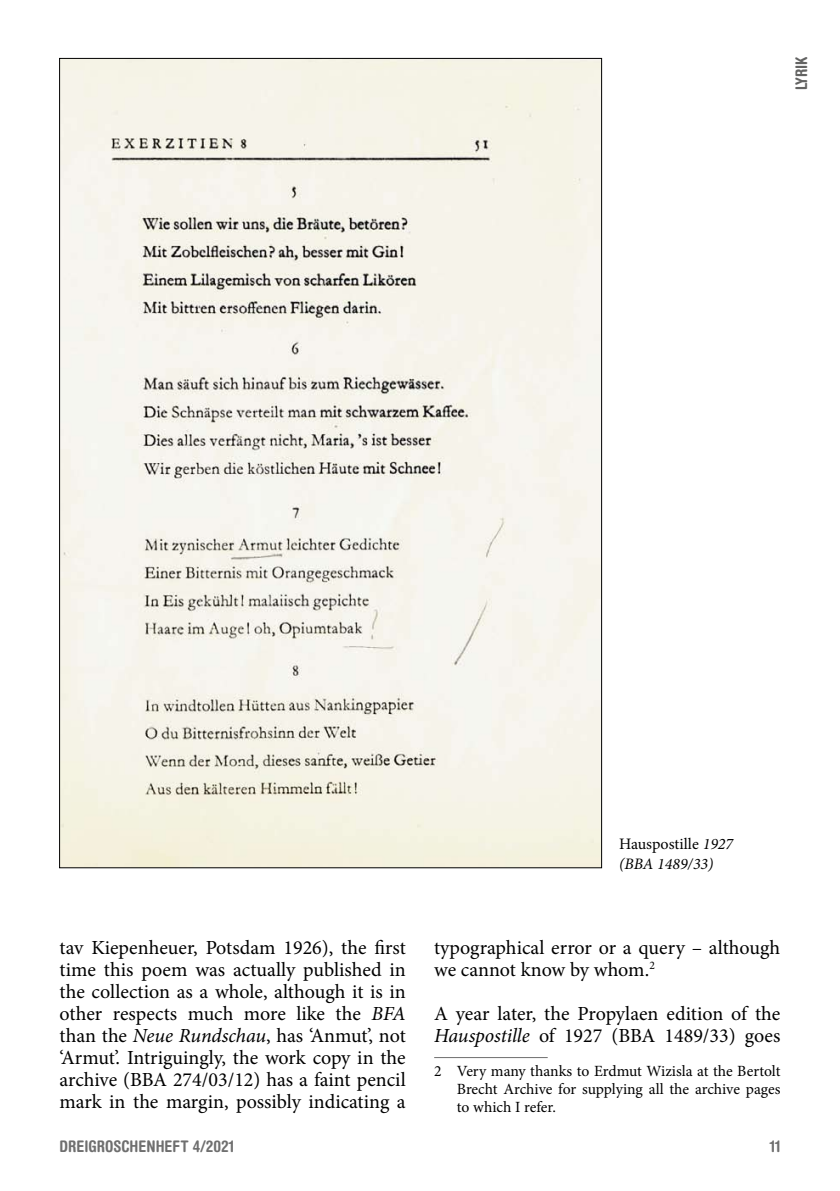
<style>
.page{position:relative;width:840px;height:1191px;background:#fff}
.page>*{position:absolute;margin:0;border:0;box-sizing:border-box;transform-origin:0 0}
.t1{font:20px/22px "Minion Pro";letter-spacing:-.005em;color:#000}
.t2{font:italic 16px/20px "Minion Pro";color:#000}
.t3{font:700 condensed 16px "Helvetica Rounded";color:#6f6f6f}
.t4{font:700 condensed 16px "Helvetica Rounded";color:#636362}
.t5{font:15.6px/18px "Minion Pro";letter-spacing:-.005em;color:#000;text-align:justify}
.s1{font-style:normal}
.s2{font-style:italic}
</style>
<div class="page">
<hr style="left:434px;top:1057px;width:113px;height:1px;background:#6f6f6f">
<img style="left:61px;top:60px;width:538px;height:806px">
<p class="t4" style="left:791px;top:90px;width:34px;rotate:-90deg">LYRIK</p>
<p class="t2" style="left:618px;top:833px;width:115px"><span class="s1">Hauspostille</span> 1927 (BBA 1489/33)</p>
<p class="t1" style="left:59px;top:936px;width:347px;text-align:justify">tav Kiepenheuer, Potsdam 1926), the first time this poem was actually published in the collection as a whole, although it is in other respects much more like the <span class="s2">BFA </span>than the <span class="s2">Neue Rundschau</span>, has ‘Anmut’, not ‘Armut’. Intriguingly, the work copy in the archive (BBA 274/03/12) has a faint pencil mark in the margin, possibly indicating a</p>
<p class="t1" style="left:434px;top:936px;width:347px">typographical error or a query – although we cannot know by whom.</p>
<p class="t1" style="left:434px;top:1002px;width:347px">A year later, the Propylaen edition of the<br><span class="s2">Hauspostille</span> of 1927 (BBA 1489/33) goes</p>
<p class="t5" style="left:456px;top:1061px;width:325px">Very many thanks to Erdmut Wizisla at the Bertolt Brecht Archive for supplying all the archive pages to which I refer.</p>
<p class="t3" style="left:60px;top:1136px;width:176px">DREIGROSCHENHEFT 4/2021</p>
<p class="t3" style="left:769px;top:1136px;width:12px">11</p>
</div>
